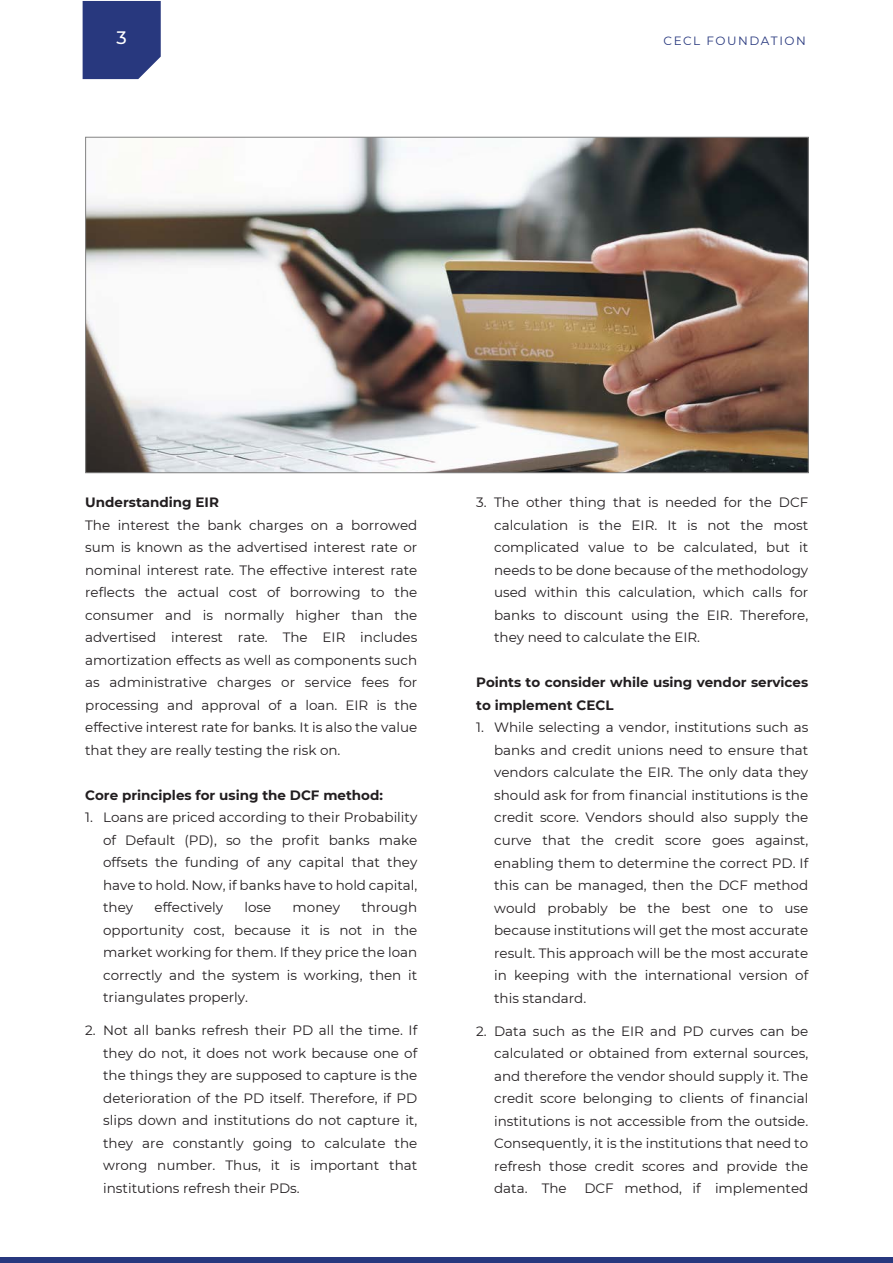
<style>
.page{position:relative;width:893px;height:1263px;background:#fff}
.page>*{position:absolute;margin:0;border:0;box-sizing:border-box;transform-origin:0 0}
.t1{font:500 18px "Montserrat";color:#fff}
.t2{font:13.5px/22.5px "Montserrat";color:#221e20;text-align:justify}
.t3{font:700 13.5px/22.5px "Montserrat";color:#221e20}
.t4{font:12px "Montserrat";letter-spacing:.125em;color:#28387e}
</style>
<div class="page">
<img style="left:87px;top:139px;width:720px;height:332px">
<div style="left:83px;top:1px;width:78px;height:78px;background:#28387e"></div>
<div style="left:0;top:1258px;width:893px;height:5px;background:#28387e"></div>
<h1 class="t1" style="left:117px;top:25px;width:12px">3</h1>
<p class="t4" style="left:663px;top:32px;width:144px">CECL FOUNDATION</p>
<p class="t3" style="left:85px;top:491px;width:135px">Understanding EIR</p>
<p class="t2" style="left:85px;top:513px;width:334px">The interest the bank charges on a borrowed sum is known as the advertised interest rate or nominal interest rate. The effective interest rate reflects the actual cost of borrowing to the consumer and is normally higher than the advertised interest rate. The EIR includes amortization effects as well as components such as administrative charges or service fees for processing and approval of a loan. EIR is the effective interest rate for banks. It is also the value that they are really testing the risk on.</p>
<p class="t3" style="left:85px;top:783px;width:299px">Core principles for using the DCF method:</p>
<p class="t2" style="left:103px;top:806px;width:316px;text-indent:-18px">1. Loans are priced according to their Probability of Default (PD), so the profit banks make offsets the funding of any capital that they have to hold. Now, if banks have to hold capital, they</p>
<p class="t2" style="left:155px;top:896px;width:70px">effectively</p>
<p class="t2" style="left:244px;top:896px;width:28px">lose</p>
<p class="t2" style="left:293px;top:896px;width:49px">money</p>
<p class="t2" style="left:103px;top:896px;width:316px;text-indent:258px">through opportunity cost, because it is not in the market working for them. If they price the loan correctly and the system is working, then it triangulates properly.</p>
<p class="t2" style="left:103px;top:1019px;width:316px;text-indent:-18px">2. Not all banks refresh their PD all the time. If they do not, it does not work because one of the things they are supposed to capture is the deterioration of the PD itself. Therefore, if PD slips down and institutions do not capture it, they are constantly going to calculate the wrong number. Thus, it is important that institutions refresh their PDs.</p>
<p class="t2" style="left:494px;top:491px;width:316px;text-indent:-18px">3. The other thing that is needed for the DCF calculation is the EIR. It is not the most complicated value to be calculated, but it needs to be done because of the methodology used within this calculation, which calls for banks to discount using the EIR. Therefore, they need to calculate the EIR.</p>
<p class="t3" style="left:476px;top:671px;width:334px">Points to consider while using vendor services to implement CECL</p>
<p class="t2" style="left:494px;top:716px;width:316px;text-indent:-18px">1. While selecting a vendor, institutions such as banks and credit unions need to ensure that vendors calculate the EIR. The only data they should ask for from financial institutions is the credit score. Vendors should also supply the curve that the credit score goes against, enabling them to determine the correct PD. If this can be managed, then the DCF method would probably be the best one to use because institutions will get the most accurate result. This approach will be the most accurate in keeping with the international version of this standard.</p>
<p class="t2" style="left:494px;top:1019px;width:316px;text-indent:-18px">2. Data such as the EIR and PD curves can be calculated or obtained from external sources, and therefore the vendor should supply it. The credit score belonging to clients of financial institutions is not accessible from the outside.<br>Consequently, it is the institutions that need to refresh those credit scores and provide the data. The</p>
<p class="t2" style="left:584px;top:1176px;width:225px">DCF method, if implemented</p>
</div>
